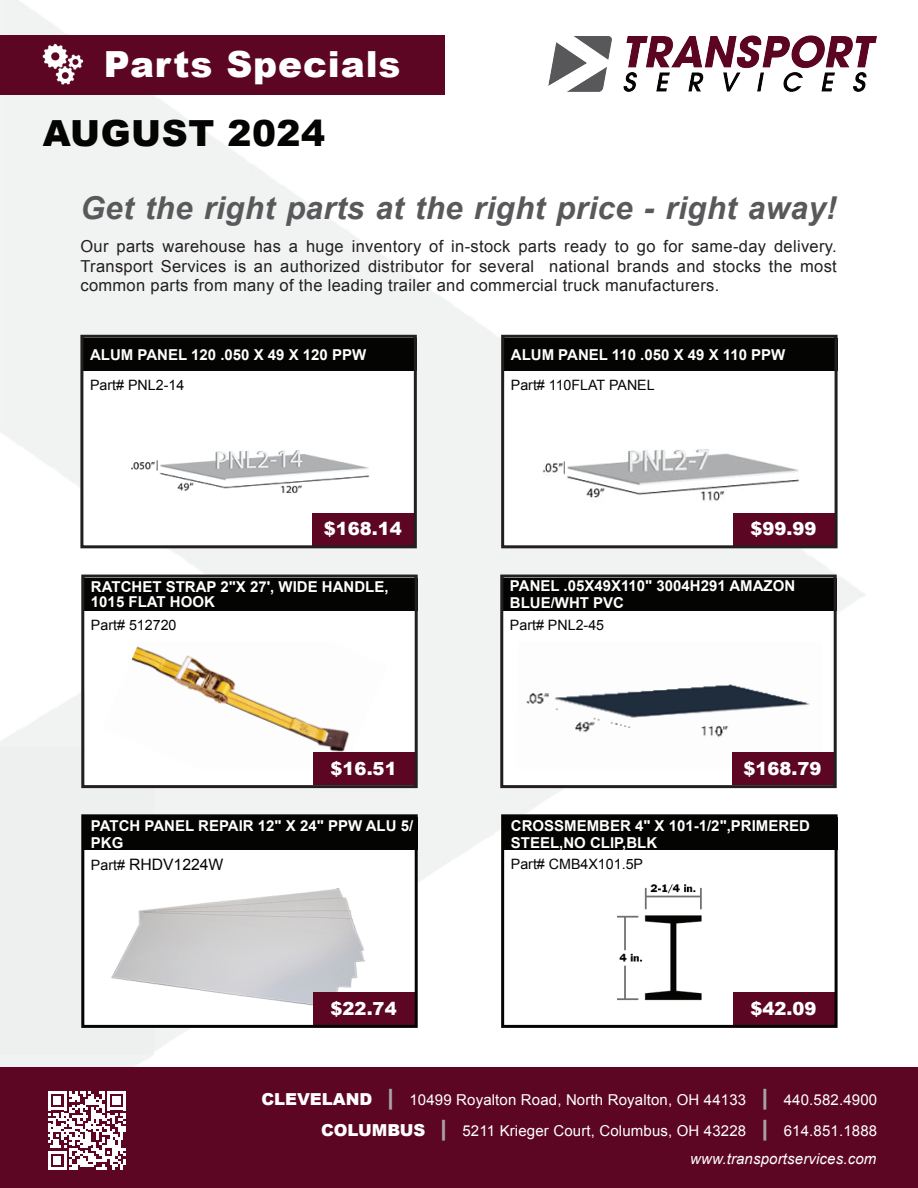
<style>
.page{position:relative;width:918px;height:1188px;background:#fff}
.page>*{position:absolute;margin:0;border:0;box-sizing:border-box;transform-origin:0 0}
.t1{font:900 36px "Arial";letter-spacing:.025em;color:#fff}
.t2{font:900 36px "Arial";letter-spacing:.015em;color:#040503}
.t3{font:italic 700 31.5px "Arial";letter-spacing:.01em;color:#59585a}
.t4{font:900 18px "Arial";color:#fff}
.t5{font:16.5px/19.8px "Arial";letter-spacing:.02em;color:#231f20;text-align:justify}
.t6{font:15.75px "Arial";color:#040503}
.t7{font:700 15px/16.5px "Arial";color:#fff}
.t8{font:15px "Arial";letter-spacing:.01em;color:#fff}
.t9{font:italic 15px "Arial";letter-spacing:.01em;color:#fff}
.t10{font:14.25px "Arial";color:#040503}
.s1{font-size:14.25px}
.s2{font-weight:900;font-size:16.5px}
.s3{font-weight:900;font-size:22.5px;color:#a7a5a4}
</style>
<div class="page">
<img style="left:0;top:1px;width:866px;height:1054px">
<div style="left:1px;top:748px;width:153px;height:319px;background:#eef0f0"></div>
<div style="left:0;top:1067px;width:918px;height:121px;background:#5c0623"></div>
<div style="left:0;top:35px;width:444px;height:59px;background:#5c0623"></div>
<img style="left:42px;top:43px;width:42px;height:42px">
<img style="left:541px;top:35px;width:336px;height:59px">
<div style="left:504px;top:818px;width:331px;height:208px;background:#fff"></div>
<img style="left:617px;top:884px;width:85px;height:117px">
<div style="left:504px;top:817px;width:334px;height:33px;background:#040503"></div>
<div style="left:733px;top:992px;width:102px;height:33px;background:#5c0623"></div>
<div style="left:501px;top:814px;width:337px;height:214px;border:3px solid #040503"></div>
<div style="left:85px;top:818px;width:330px;height:208px;background:#fff"></div>
<img style="left:111px;top:888px;width:254px;height:118px">
<div style="left:84px;top:817px;width:334px;height:33px;background:#040503"></div>
<div style="left:313px;top:992px;width:103px;height:33px;background:#5c0623"></div>
<div style="left:81px;top:814px;width:337px;height:214px;border:3px solid #040503"></div>
<div style="left:503px;top:578px;width:331px;height:207px;background:#fff"></div>
<img style="left:526px;top:684px;width:284px;height:54px">
<div style="left:503px;top:578px;width:334px;height:33px;background:#040503"></div>
<div style="left:732px;top:752px;width:103px;height:33px;background:#5c0623"></div>
<div style="left:500px;top:575px;width:337px;height:213px;border:3px solid #231f20"></div>
<div style="left:85px;top:578px;width:330px;height:207px;background:#fff"></div>
<img style="left:131px;top:646px;width:219px;height:106px">
<div style="left:84px;top:578px;width:334px;height:33px;background:#040503"></div>
<div style="left:313px;top:752px;width:103px;height:33px;background:#5c0623"></div>
<div style="left:81px;top:575px;width:337px;height:213px;border:3px solid #231f20"></div>
<div style="left:504px;top:337px;width:331px;height:207px;background:#fff"></div>
<img style="left:542px;top:449px;width:258px;height:52px">
<div style="left:504px;top:338px;width:334px;height:33px;background:#040503"></div>
<div style="left:733px;top:513px;width:102px;height:32px;background:#5c0623"></div>
<div style="left:501px;top:335px;width:337px;height:213px;border:3px solid #231f20"></div>
<div style="left:83px;top:337px;width:331px;height:207px;background:#fff"></div>
<img style="left:131px;top:450px;width:239px;height:43px">
<div style="left:83px;top:338px;width:334px;height:33px;background:#040503"></div>
<div style="left:312px;top:513px;width:103px;height:32px;background:#5c0623"></div>
<div style="left:80px;top:335px;width:337px;height:213px;border:3px solid #231f20"></div>
<svg style="left:48px;top:1091px;width:78px;height:79px"></svg>
<h1 class="t1" style="left:104px;top:38px;width:298px">Parts Specials</h1>
<h1 class="t2" style="left:43px;top:107px;width:284px">AUGUST 2024</h1>
<h2 class="t3" style="left:80px;top:187px;width:758px">Get the right parts at the right price - right away!</h2>
<p class="t5" style="left:80px;top:236px;width:758px">Our parts warehouse has a huge inventory of in-stock parts ready to go for same-day delivery.<br>Transport Services is an authorized distributor for several national brands and stocks the most common parts from many of the leading trailer and commercial truck manufacturers.</p>
<p class="t7" style="left:90px;top:347px;width:278px">ALUM PANEL 120 .050 X 49 X 120 PPW</p>
<p class="t10" style="left:90px;top:375px;width:96px">Part# PNL2-14</p>
<p class="t7" style="left:511px;top:347px;width:276px">ALUM PANEL 110 .050 X 49 X 110 PPW</p>
<p class="t10" style="left:511px;top:375px;width:145px">Part# 110FLAT PANEL</p>
<p class="t4" style="left:324px;top:516px;width:80px">$168.14</p>
<p class="t4" style="left:751px;top:516px;width:68px">$99.99</p>
<p class="t7" style="left:91px;top:580px;width:299px;line-height:15px">RATCHET STRAP 2"X 27', WIDE HANDLE,<br>1015 FLAT HOOK</p>
<p class="t10" style="left:91px;top:615px;width:87px">Part# 512720</p>
<p class="t7" style="left:510px;top:578px;width:287px">PANEL .05X49X110" 3004H291 AMAZON<br>BLUE/WHT PVC</p>
<p class="t10" style="left:510px;top:615px;width:96px">Part# PNL2-45</p>
<p class="t4" style="left:331px;top:756px;width:68px">$16.51</p>
<p class="t4" style="left:744px;top:756px;width:80px">$168.79</p>
<p class="t7" style="left:91px;top:818px;width:324px">PATCH PANEL REPAIR 12" X 24" PPW ALU 5/<br>PKG</p>
<p class="t6" style="left:91px;top:854px;width:134px"><span class="s1">Part#</span> RHDV1224W</p>
<p class="t7" style="left:511px;top:818px;width:301px">CROSSMEMBER 4" X 101-1/2",PRIMERED<br>STEEL,NO CLIP,BLK</p>
<p class="t10" style="left:511px;top:855px;width:134px">Part# CMB4X101.5P</p>
<p class="t4" style="left:331px;top:996px;width:68px">$22.74</p>
<p class="t4" style="left:751px;top:996px;width:68px">$42.09</p>
<p class="t8" style="left:261px;top:1090px;width:617px"><span class="s2">CLEVELAND</span> <span class="s3">|</span> 10499 Royalton Road, North Royalton, OH 44133 <span class="s3">|</span> 440.582.4900</p>
<p class="t8" style="left:321px;top:1121px;width:558px"><span class="s2">COLUMBUS</span> <span class="s3">|</span> 5211 Krieger Court, Columbus, OH 43228 <span class="s3">|</span> 614.851.1888</p>
<p class="t9" style="left:690px;top:1149px;width:188px">www.transportservices.com</p>
</div>
